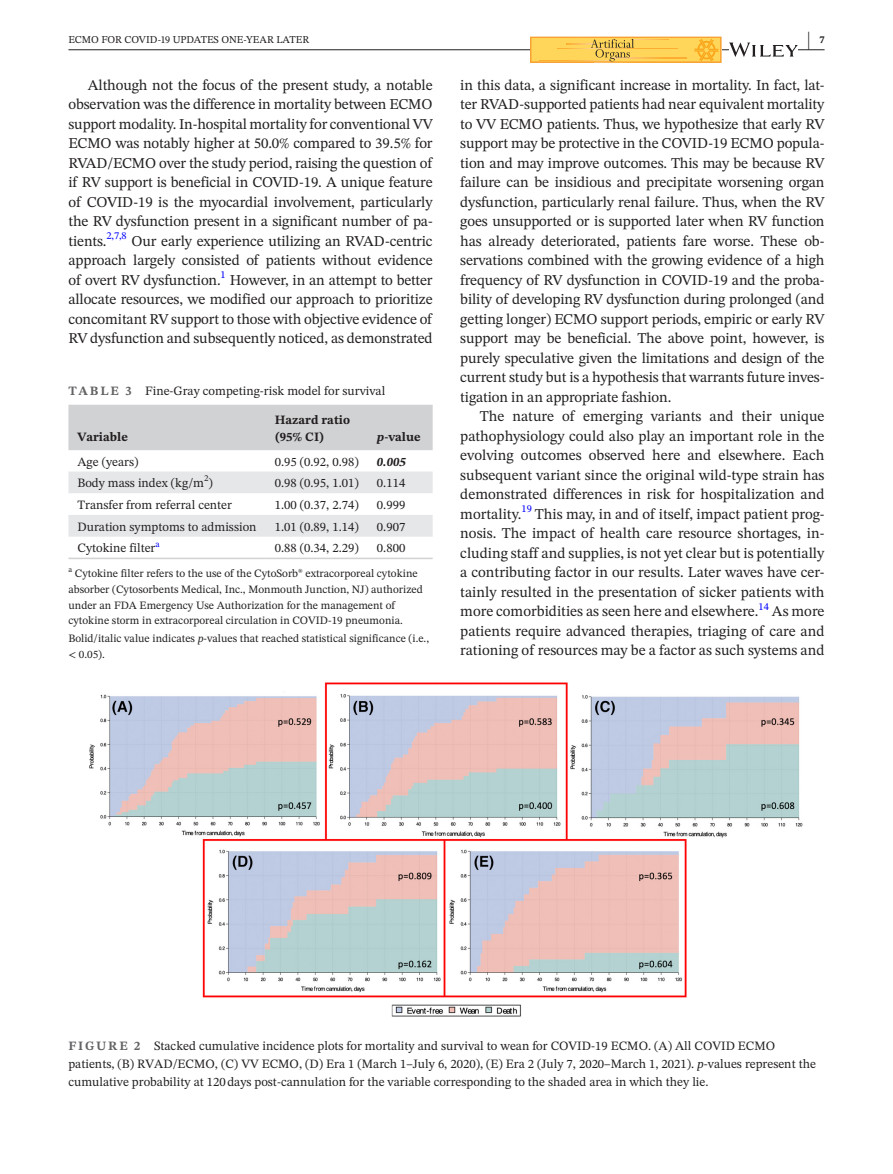
<style>
.page{position:relative;width:893px;height:1174px;background:#fff}
.page>*{position:absolute;margin:0;border:0;box-sizing:border-box;transform-origin:0 0}
.t1{font:700 21px "STIX Two Text";color:#231f20;scale:.42 1}
.t2{font:15px/19.5px "STIX Two Text";letter-spacing:-.01em;color:#231f20;text-align:justify}
.t3{font:12.75px/18px "STIX Two Text";color:#231f20}
.t4{font:700 12.75px/17.2px "STIX Two Text";color:#231f20}
.t5{font:italic 700 12.75px "STIX Two Text";color:#231f20}
.t6{font:11.25px/15.8px "STIX Two Text";color:#231f20}
.t7{font:10.5px "STIX Two Text";color:#231f20}
.t8{font:10.5px "STIX Two Text";color:#00f}
.t9{font:700 10.5px "STIX Two Text";color:#231f20}
.t10{font:8.85px "STIX Two Text";color:#231f20}
.t11{font:7.8px "STIX Two Text";color:#231f20}
.s1{font-weight:700;color:#636366}
.s2{font-style:italic}
.s3{font-family:"STIX"}
</style>
<div class="page">
<hr style="left:68px;top:49px;width:756px;height:1px;background:#231f20">
<div style="left:530px;top:37px;width:191px;height:26px;border:1px solid #f8a034"></div>
<svg style="left:595px;top:62px;width:92px;height:1px"></svg>
<svg style="left:531px;top:37px;width:190px;height:25px;background:#f6c750"></svg>
<svg style="left:729px;top:43px;width:69px;height:14px"></svg>
<div style="left:68px;top:405px;width:365px;height:45px;background:#d1d2d4"></div>
<svg style="left:68px;top:471px;width:365px;height:65px"></svg>
<hr style="left:68px;top:557px;width:198px;height:2px;background:#d1d2d4">
<hr style="left:266px;top:557px;width:102px;height:2px;background:#d1d2d4">
<hr style="left:368px;top:557px;width:65px;height:2px;background:#d1d2d4">
<img style="left:89px;top:682px;width:714px;height:335px">
<h1 class="t1" style="left:807px;top:24px;width:8px">|</h1>
<p class="t7" style="left:68px;top:32px;width:242px">ECMO FOR COVID-19 UPDATES ONE-YEAR LATER</p>
<p class="t9" style="left:819px;top:32px;width:7px">7</p>
<p class="t2" style="left:68px;top:75px;width:366px;text-indent:20px">Although not the focus of the present study, a notable observation was the difference in mortality between ECMO support modality. In-hospital mortality for conventional VV ECMO was notably higher at 50.0% compared to 39.5% for RVAD/ECMO over the study period, raising the question of if RV support is beneficial in COVID-19. A unique feature of COVID-19 is the myocardial involvement, particularly the RV dysfunction present in a significant number of pa&shy;tients.</p>
<p class="t2" style="left:460px;top:75px;width:366px">in this data, a significant increase in mortality. In fact, lat&shy;ter RVAD-supported patients had near equivalent mortality to VV ECMO patients. Thus, we hypothesize that early RV support may be protective in the COVID-19 ECMO popula&shy;tion and may improve outcomes. This may be because RV failure can be insidious and precipitate worsening organ dysfunction, particularly renal failure. Thus, when the RV goes unsupported or is supported later when RV function has already deteriorated, patients fare worse. These ob&shy;servations combined with the growing evidence of a high frequency of RV dysfunction in COVID-19 and the proba&shy;bility of developing RV dysfunction during prolonged (and getting longer) ECMO support periods, empiric or early RV support may be beneficial. The above point, however, is purely speculative given the limitations and design of the current study but is a hypothesis that warrants future inves&shy;tigation in an appropriate fashion.</p>
<p class="t2" style="left:460px;top:406px;width:366px;text-indent:20px">The nature of emerging variants and their unique pathophysiology could also play an important role in the evolving outcomes observed here and elsewhere. Each subsequent variant since the original wild-type strain has demonstrated differences in risk for hospitalization and mortality.</p>
<p class="t8" style="left:106px;top:228px;width:22px">2,7,8</p>
<p class="t2" style="left:68px;top:231px;width:366px;text-indent:63px">Our early experience utilizing an RVAD-centric approach largely consisted of patients without evidence of overt RV dysfunction.</p>
<p class="t8" style="left:221px;top:267px;width:7px">1</p>
<p class="t2" style="left:68px;top:270px;width:366px;text-indent:161px">However, in an attempt to better allocate resources, we modified our approach to prioritize concomitant RV support to those with objective evidence of RV dysfunction and subsequently noticed, as demonstrated</p>
<p class="t3" style="left:68px;top:382px;width:318px"><span class="s1">TABLE 3</span> Fine-Gray competing-risk model for survival</p>
<p class="t4" style="left:77px;top:428px;width:52px">Variable</p>
<p class="t4" style="left:275px;top:411px;width:77px">Hazard ratio (95% CI)</p>
<p class="t4" style="left:377px;top:428px;width:45px"><span class="s2">p</span>-value</p>
<p class="t3" style="left:77px;top:452px;width:63px">Age (years)</p>
<p class="t3" style="left:275px;top:452px;width:86px">0.95 (0.92, 0.98)</p>
<p class="t5" style="left:377px;top:452px;width:30px">0.005</p>
<p class="t3" style="left:77px;top:474px;width:137px">Body mass index (kg/m )</p>
<p class="t10" style="left:204px;top:472px;width:6px">2</p>
<p class="t3" style="left:275px;top:474px;width:86px">0.98 (0.95, 1.01)</p>
<p class="t3" style="left:377px;top:474px;width:30px">0.114</p>
<p class="t3" style="left:77px;top:495px;width:156px">Transfer from referral center</p>
<p class="t3" style="left:275px;top:495px;width:86px">1.00 (0.37, 2.74)</p>
<p class="t3" style="left:377px;top:495px;width:30px">0.999</p>
<p class="t3" style="left:77px;top:517px;width:181px">Duration symptoms to admission</p>
<p class="t3" style="left:275px;top:517px;width:86px">1.01 (0.89, 1.14)</p>
<p class="t3" style="left:377px;top:517px;width:30px">0.907</p>
<p class="t3" style="left:77px;top:539px;width:84px">Cytokine filter<sup>a</sup></p>
<p class="t3" style="left:275px;top:539px;width:86px">0.88 (0.34, 2.29)</p>
<p class="t3" style="left:377px;top:539px;width:30px">0.800</p>
<p class="t8" style="left:521px;top:501px;width:12px">19</p>
<p class="t2" style="left:460px;top:504px;width:366px;text-indent:75px">This may, in and of itself, impact patient prog&shy;nosis. The impact of health care resource shortages, in&shy;cluding staff and supplies, is not yet clear but is potentially a contributing factor in our results. Later waves have cer&shy;tainly resulted in the presentation of sicker patients with more comorbidities as seen here and elsewhere.</p>
<p class="t11" style="left:68px;top:564px;width:5px">a</p>
<p class="t6" style="left:68px;top:565px;width:356px;text-indent:6px">Cytokine filter refers to the use of the CytoSorb® extracorporeal cytokine absorber (Cytosorbents Medical, Inc., Monmouth Junction, NJ) authorized under an FDA Emergency Use Authorization for the management of cytokine storm in extracorporeal circulation in COVID-19 pneumonia.</p>
<p class="t6" style="left:68px;top:631px;width:362px">Bolid/italic value indicates <span class="s2">p</span>-values that reached statistical significance (i.e., <span class="s3">&lt;</span> 0.05).</p>
<p class="t8" style="left:759px;top:598px;width:12px">14</p>
<p class="t2" style="left:460px;top:601px;width:366px;text-indent:312px">As more patients require advanced therapies, triaging of care and rationing of resources may be a factor as such systems and</p>
<p class="t3" style="left:68px;top:1036px;width:749px"><span class="s1">FIGURE 2</span> Stacked cumulative incidence plots for mortality and survival to wean for COVID-19 ECMO. (A) All COVID ECMO patients, (B) RVAD/ECMO, (C) VV ECMO, (D) Era 1 (March 1–July 6, 2020), (E) Era 2 (July 7, 2020–March 1, 2021). <span class="s2">p</span>-values represent the cumulative probability at 120days post-cannulation for the variable corresponding to the shaded area in which they lie.</p>
</div>
